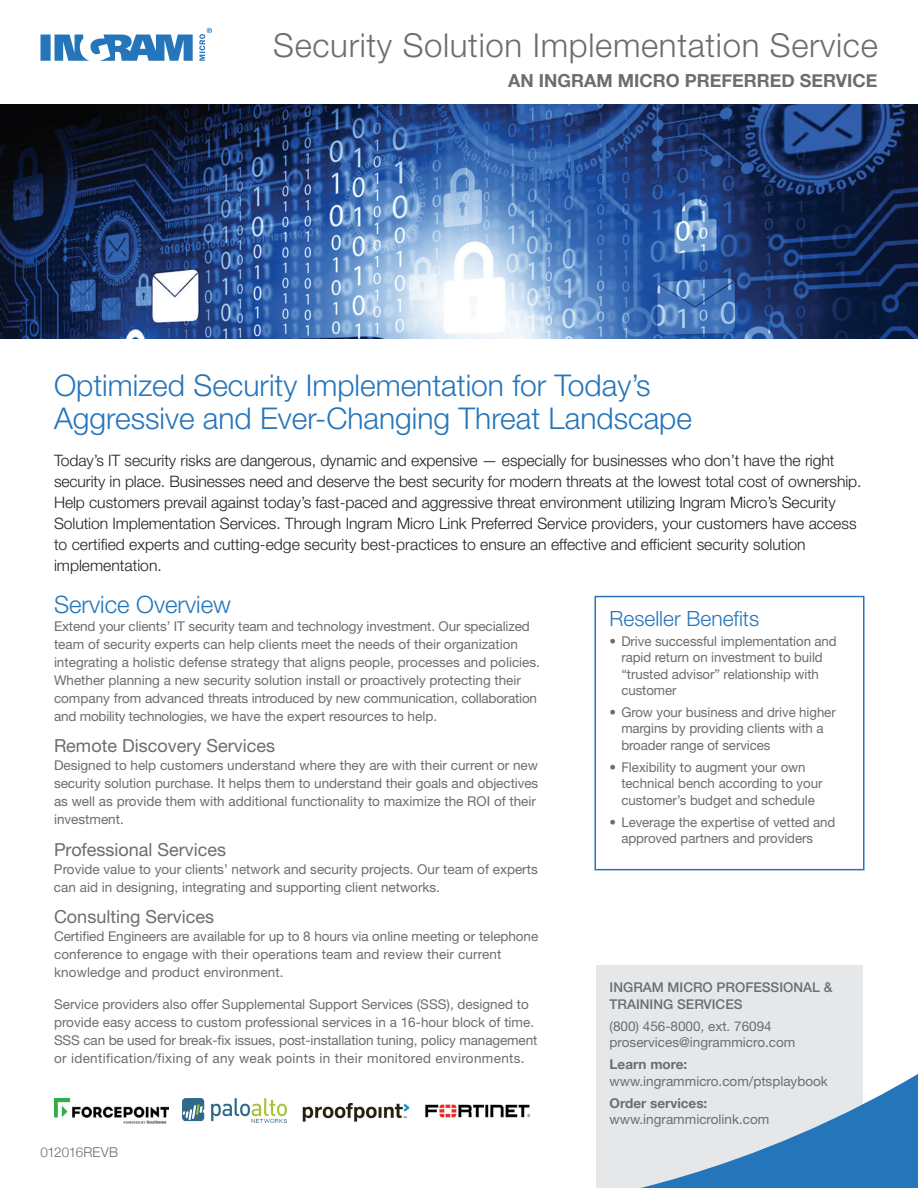
<style>
.page{position:relative;width:918px;height:1188px;background:#fff}
.page>*{position:absolute;margin:0;border:0;box-sizing:border-box;transform-origin:0 0}
.t1{font:300 33px "Helvetica Neue LT Std";letter-spacing:.02em;color:#6c6d70}
.t2{font:300 30px/33px "Helvetica Neue LT Std";color:#2575bb}
.t3{font:300 24px "Helvetica Neue LT Std";color:#2575bb}
.t4{font:300 21px "Helvetica Neue LT Std";color:#2575bb}
.t5{font:18px "Helvetica Neue LT Std";color:#6c6d70}
.t6{font:700 18px "Helvetica Neue";color:#6c6d70}
.t7{font:300 15.75px/21px "Helvetica Neue LT Std";letter-spacing:-.005em;color:#231f20}
.t8{font:13.5px/18px "Helvetica Neue LT Std";color:#6c6d70}
.t9{font:500 13.5px/16.5px "Helvetica Neue LT Std";color:#6c6d70}
.t10{font:700 13.5px "Helvetica Neue";color:#6c6d70}
.t11{font:300 13.5px "Helvetica Neue";letter-spacing:-.005em;color:#6c6d70}
</style>
<div class="page">
<img style="left:0;top:105px;width:918px;height:234px">
<div style="left:595px;top:596px;width:270px;height:274px;border:2px solid #2575bb"></div>
<div style="left:596px;top:966px;width:267px;height:222px;background:#e6e7e9"></div>
<img style="left:54px;top:1099px;width:114px;height:24px">
<img style="left:182px;top:1099px;width:104px;height:23px">
<img style="left:302px;top:1103px;width:108px;height:19px">
<img style="left:425px;top:1104px;width:104px;height:14px">
<svg style="left:641px;top:1074px;width:277px;height:114px"></svg>
<svg style="left:41px;top:28px;width:171px;height:33px"></svg>
<h1 class="t1" style="left:273px;top:25px;width:606px">Security Solution Implementation Service</h1>
<h3 class="t6" style="left:508px;top:66px;width:371px">AN INGRAM MICRO PREFERRED SERVICE</h3>
<h2 class="t2" style="left:54px;top:368px;width:640px">Optimized Security Implementation for Today’s<br>Aggressive and Ever-Changing Threat Landscape</h2>
<p class="t7" style="left:54px;top:450px;width:809px">Today’s IT security risks are dangerous, dynamic and expensive — especially for businesses who don’t have the right security in place. Businesses need and deserve the best security for modern threats at the lowest total cost of ownership.<br>Help customers prevail against today’s fast-paced and aggressive threat environment utilizing Ingram Micro’s Security Solution Implementation Services. Through Ingram Micro Link Preferred Service providers, your customers have access to certified experts and cutting-edge security best-practices to ensure an effective and efficient security solution implementation.</p>
<h3 class="t3" style="left:54px;top:590px;width:178px">Service Overview</h3>
<p class="t8" style="left:54px;top:617px;width:488px">Extend your clients’ IT security team and technology investment. Our specialized team of security experts can help clients meet the needs of their organization integrating a holistic defense strategy that aligns people, processes and policies.<br>Whether planning a new security solution install or proactively protecting their company from advanced threats introduced by new communication, collaboration and mobility technologies, we have the expert resources to help.</p>
<h3 class="t5" style="left:54px;top:735px;width:223px">Remote Discovery Services</h3>
<p class="t8" style="left:54px;top:756px;width:486px">Designed to help customers understand where they are with their current or new security solution purchase. It helps them to understand their goals and objectives as well as provide them with additional functionality to maximize the ROI of their investment.</p>
<h3 class="t5" style="left:54px;top:839px;width:174px">Professional Services</h3>
<p class="t8" style="left:54px;top:860px;width:485px">Provide value to your clients’ network and security projects. Our team of experts can aid in designing, integrating and supporting client networks.</p>
<h3 class="t5" style="left:54px;top:906px;width:162px">Consulting Services</h3>
<p class="t8" style="left:54px;top:927px;width:486px">Certified Engineers are available for up to 8 hours via online meeting or telephone conference to engage with their operations team and review their current knowledge and product environment.</p>
<p class="t8" style="left:54px;top:995px;width:485px">Service providers also offer Supplemental Support Services (SSS), designed to provide easy access to custom professional services in a 16-hour block of time.<br>SSS can be used for break-fix issues, post-installation tuning, policy management or identification/fixing of any weak points in their monitored environments.</p>
<p class="t11" style="left:40px;top:1141px;width:79px">012016REVB</p>
<h3 class="t4" style="left:610px;top:605px;width:151px">Reseller Benefits</h3>
<p class="t8" style="left:621px;top:632px;width:217px;line-height:16.5px;text-indent:-12px">• Drive successful implementation and rapid return on investment to build “trusted advisor” relationship with customer</p>
<p class="t8" style="left:621px;top:704px;width:216px;line-height:16.5px;text-indent:-12px">• Grow your business and drive higher margins by providing clients with a broader range of services</p>
<p class="t8" style="left:621px;top:759px;width:203px;line-height:16.5px;text-indent:-12px">• Flexibility to augment your own technical bench according to your customer’s budget and schedule</p>
<p class="t8" style="left:621px;top:813px;width:216px;line-height:16.5px;text-indent:-12px">• Leverage the expertise of vetted and approved partners and providers</p>
<p class="t9" style="left:610px;top:979px;width:224px">INGRAM MICRO PROFESSIONAL &amp;<br>TRAINING SERVICES</p>
<p class="t8" style="left:610px;top:1018px;width:187px;line-height:16.5px">(800) 456-8000, ext. 76094 proservices@ingrammicro.com</p>
<p class="t10" style="left:610px;top:1054px;width:79px">Learn more:</p>
<p class="t8" style="left:610px;top:1072px;width:220px">www.ingrammicro.com/ptsplaybook</p>
<p class="t10" style="left:610px;top:1092px;width:99px">Order services:</p>
<p class="t8" style="left:610px;top:1110px;width:161px">www.ingrammicrolink.com</p>
</div>
